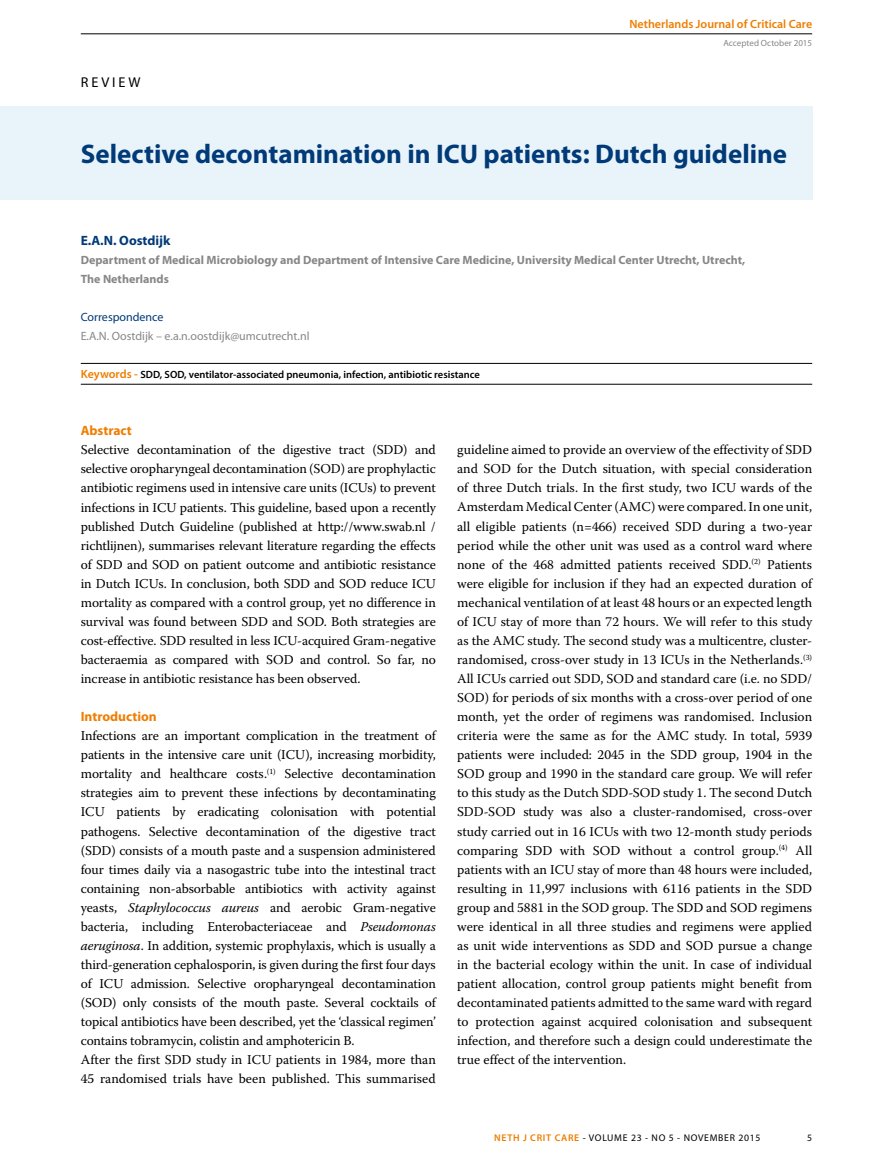
<style>
.page{position:relative;width:893px;height:1170px;background:#fff}
.page>*{position:absolute;margin:0;border:0;box-sizing:border-box;transform-origin:0 0}
.t1{font:700 27px "Myriad Pro";color:#003a78}
.t2{font:14.25px "Myriad Pro";letter-spacing:.2em;color:#000}
.t3{font:13.5px/19px "Warnock Pro";letter-spacing:-.01em;color:#000;text-align:justify}
.t4{font:700 13.5px "Myriad Pro";color:#ef7d00}
.t5{font:700 13.5px "Myriad Pro";color:#003a78}
.t6{font:700 12px/19px "Myriad Pro";color:#878787}
.t7{font:12px "Myriad Pro";color:#878787}
.t8{font:600 12px "Myriad Pro";color:#ef7d00}
.t9{font:12px "Myriad Pro";color:#003a78}
.t10{font:600 10.5px "Myriad Pro";color:#000}
.t11{font:9.75px "Myriad Pro";letter-spacing:.07em;color:#000}
.t12{font:9px "Myriad Pro";color:#878787}
.s1{font-size:12px;color:#ef7d00}
.s2{font-style:italic}
.s3{font-weight:600;color:#ef7d00}
</style>
<div class="page">
<hr style="left:81px;top:34px;width:731px;height:1px;background:#000">
<div style="left:0;top:106px;width:812px;height:94px;background:#e9f3fa"></div>
<hr style="left:81px;top:384px;width:731px;height:1px;background:#000">
<hr style="left:81px;top:363px;width:731px;height:1px;background:#000">
<p class="t8" style="left:629px;top:18px;width:184px">Netherlands Journal of Critical Care</p>
<p class="t2" style="left:81px;top:75px;width:61px">REVIEW</p>
<p class="t12" style="left:724px;top:38px;width:90px">Accepted October 2015</p>
<h1 class="t1" style="left:81px;top:139px;width:708px">Selective decontamination in ICU patients: Dutch guideline</h1>
<p class="t5" style="left:81px;top:232px;width:91px">E.A.N. Oostdijk</p>
<p class="t6" style="left:81px;top:250px;width:666px">Department of Medical Microbiology and Department of Intensive Care Medicine, University Medical Center Utrecht, Utrecht,<br>The Netherlands</p>
<p class="t9" style="left:81px;top:310px;width:84px">Correspondence</p>
<p class="t7" style="left:81px;top:329px;width:230px">E.A.N. Oostdijk – e.a.n.oostdijk@umcutrecht.nl</p>
<p class="t10" style="left:81px;top:369px;width:401px"><span class="s1">Keywords -</span> SDD, SOD, ventilator-associated pneumonia, infection, antibiotic resistance</p>
<p class="t4" style="left:81px;top:423px;width:53px">Abstract</p>
<p class="t3" style="left:81px;top:440px;width:357px">Selective decontamination of the digestive tract (SDD) and selective oropharyngeal decontamination (SOD) are prophylactic antibiotic regimens used in intensive care units (ICUs) to prevent infections in ICU patients. This guideline, based upon a recently published Dutch Guideline (published at http://www.swab.nl / richtlijnen), summarises relevant literature regarding the effects of SDD and SOD on patient outcome and antibiotic resistance in Dutch ICUs. In conclusion, both SDD and SOD reduce ICU mortality as compared with a control group, yet no difference in survival was found between SDD and SOD. Both strategies are cost-effective. SDD resulted in less ICU-acquired Gram-negative bacteraemia as compared with SOD and control. So far, no increase in antibiotic resistance has been observed.</p>
<p class="t4" style="left:81px;top:709px;width:78px">Introduction</p>
<p class="t3" style="left:81px;top:726px;width:357px;text-align:left">Infections are an important complication in the treatment of patients in the intensive care unit (ICU), increasing morbidity, mortality and healthcare costs.<sup>(1)</sup> Selective decontamination strategies aim to prevent these infections by decontaminating ICU patients by eradicating colonisation with potential pathogens. Selective decontamination of the digestive tract (SDD) consists of a mouth paste and a suspension administered four times daily via a nasogastric tube into the intestinal tract containing non-absorbable antibiotics with activity against yeasts, <span class="s2">Staphylococcus aureus</span> and aerobic Gram-negative bacteria, including Enterobacteriaceae and <span class="s2">Pseudomonas aeruginosa</span>. In addition, systemic prophylaxis, which is usually a third-generation cephalosporin, is given during the first four days of ICU admission. Selective oropharyngeal decontamination (SOD) only consists of the mouth paste. Several cocktails of topical antibiotics have been described, yet the ‘classical regimen’ contains tobramycin, colistin and amphotericin B.<br>After the first SDD study in ICU patients in 1984, more than 45 randomised trials have been published. This summarised</p>
<p class="t3" style="left:457px;top:440px;width:357px">guideline aimed to provide an overview of the effectivity of SDD and SOD for the Dutch situation, with special consideration of three Dutch trials. In the first study, two ICU wards of the Amsterdam Medical Center (AMC) were compared. In one unit, all eligible patients (n=466) received SDD during a two-year period while the other unit was used as a control ward where none of the 468 admitted patients received SDD.<sup>(2)</sup> Patients were eligible for inclusion if they had an expected duration of mechanical ventilation of at least 48 hours or an expected length of ICU stay of more than 72 hours. We will refer to this study as the AMC study. The second study was a multicentre, cluster&shy;randomised, cross-over study in 13 ICUs in the Netherlands.<sup>(3)<br></sup>All ICUs carried out SDD, SOD and standard care (i.e. no SDD/ SOD) for periods of six months with a cross-over period of one month, yet the order of regimens was randomised. Inclusion criteria were the same as for the AMC study. In total, 5939 patients were included: 2045 in the SDD group, 1904 in the SOD group and 1990 in the standard care group. We will refer to this study as the Dutch SDD-SOD study 1. The second Dutch SDD-SOD study was also a cluster-randomised, cross-over study carried out in 16 ICUs with two 12-month study periods comparing SDD with SOD without a control group.<sup>(4)</sup> All patients with an ICU stay of more than 48 hours were included, resulting in 11,997 inclusions with 6116 patients in the SDD group and 5881 in the SOD group. The SDD and SOD regimens were identical in all three studies and regimens were applied as unit wide interventions as SDD and SOD pursue a change in the bacterial ecology within the unit. In case of individual patient allocation, control group patients might benefit from decontaminated patients admitted to the same ward with regard to protection against acquired colonisation and subsequent infection, and therefore such a design could underestimate the true effect of the intervention.</p>
<p class="t11" style="left:494px;top:1131px;width:268px"><span class="s3">NETH J CRIT CARE</span> - VOLUME 23 - NO 5 - NOVEMBER 2015</p>
<p class="t11" style="left:807px;top:1131px;width:7px">5</p>
</div>
